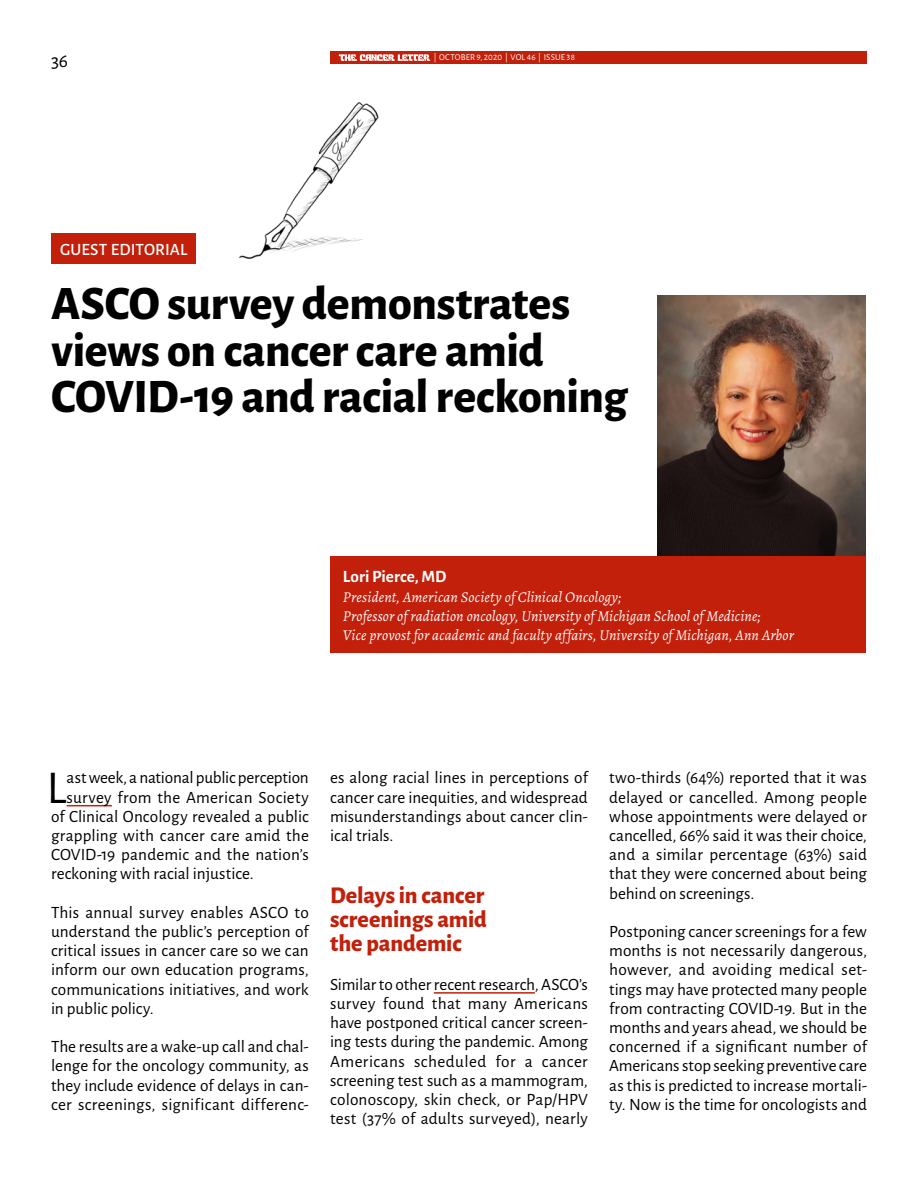
<style>
.page{position:relative;width:918px;height:1188px;background:#fff}
.page>*{position:absolute;margin:0;border:0;box-sizing:border-box;transform-origin:0 0}
.Headline__Main_Artic{font:800 48px/46.5px "Alegreya Sans";letter-spacing:-.01em;color:#000}
.t1{font:47.25px "Alegreya Sans";color:#000}
.SubHeads{font:800 24px/24px "Alegreya Sans";letter-spacing:-.005em;color:#c2200b;text-align:justify}
.t2{font:19.5px "Alegreya Sans";color:#000}
.t3{font:17.25px/19.2px "Alegreya Sans";letter-spacing:.005em;color:#000;text-align:justify}
.Section_Titles{font:500 17.25px "Alegreya Sans";letter-spacing:.005em;color:#fff}
.t4{font:700 17.25px "Alegreya Sans";color:#fff}
.t5{font:italic 15px "Alegreya";letter-spacing:.005em;color:#fff}
.t6{font:9px "Alegreya Sans";letter-spacing:.015em;color:#fff}
</style>
<div class="page">
<div style="left:330px;top:51px;width:537px;height:13px;background:#c2200b"></div>
<svg style="left:339px;top:54px;width:91px;height:7px"></svg>
<hr style="left:434px;top:992px;width:101px;height:2px;background:#c2200b">
<div style="left:51px;top:233px;width:145px;height:31px;background:#c2200b"></div>
<hr style="left:67px;top:805px;width:45px;height:1px;background:#c2200b">
<img style="left:239px;top:102px;width:140px;height:157px">
<img style="left:658px;top:295px;width:208px;height:261px">
<div style="left:330px;top:556px;width:536px;height:97px;background:#c2200b"></div>
<p class="t2" style="left:51px;top:47px;width:19px">36</p>
<p class="t6" style="left:434px;top:51px;width:143px">| OCTOBER 9, 2020 | VOL 46 | ISSUE 38</p>
<p class="Section_Titles" style="left:60px;top:238px;width:129px">GUEST EDITORIAL</p>
<p class="Headline__Main_Artic" style="left:51px;top:277px;width:578px">ASCO survey demonstrates views on cancer care amid<br>COVID-19 and racial reckoning</p>
<p class="t4" style="left:343px;top:564px;width:105px">Lori Pierce, MD</p>
<p class="t5" style="left:343px;top:587px;width:280px">President, American Society of Clinical Oncology;</p>
<p class="t5" style="left:343px;top:607px;width:420px">Professor of radiation oncology, University of Michigan School of Medicine;</p>
<p class="t5" style="left:343px;top:626px;width:453px">Vice provost for academic and faculty affairs, University of Michigan, Ann Arbor</p>
<p class="t1" style="left:47px;top:755px;width:21px">L</p>
<p class="t3" style="left:67px;top:767px;width:244px">ast week, a national public perception</p>
<p class="t3" style="left:67px;top:787px;width:244px">survey from the American Society</p>
<p class="t3" style="left:51px;top:806px;width:259px">of Clinical Oncology revealed a public</p>
<p class="t3" style="left:51px;top:825px;width:259px">grappling with cancer care amid the</p>
<p class="t3" style="left:51px;top:844px;width:259px">COVID-19 pandemic and the nation’s</p>
<p class="t3" style="left:51px;top:863px;width:204px">reckoning with racial injustice.</p>
<p class="t3" style="left:51px;top:902px;width:259px">This annual survey enables ASCO to understand the public’s perception of critical issues in cancer care so we can inform our own education programs, communications initiatives, and work in public policy.</p>
<p class="t3" style="left:51px;top:1036px;width:259px">The results are a wake-up call and chal&shy;lenge for the oncology community, as they include evidence of delays in can&shy;cer screenings, significant differenc-</p>
<p class="t3" style="left:330px;top:767px;width:259px">es along racial lines in perceptions of cancer care inequities, and widespread misunderstandings about cancer clin&shy;ical trials.</p>
<p class="SubHeads" style="left:330px;top:882px;width:158px">Delays in cancer screenings amid the pandemic</p>
<p class="t3" style="left:330px;top:974px;width:259px">Similar to other recent research, ASCO’s survey found that many Americans have postponed critical cancer screen&shy;ing tests during the pandemic. Among Americans scheduled for a cancer screening test such as a mammogram, colonoscopy, skin check, or Pap/HPV test (37% of adults surveyed), nearly</p>
<p class="t3" style="left:609px;top:767px;width:259px">two-thirds (64%) reported that it was delayed or cancelled. Among people whose appointments were delayed or cancelled, 66% said it was their choice, and a similar percentage (63%) said that they were concerned about being behind on screenings.</p>
<p class="t3" style="left:609px;top:921px;width:259px">Postponing cancer screenings for a few months is not necessarily dangerous, however, and avoiding medical set&shy;tings may have protected many people from contracting COVID-19. But in the months and years ahead, we should be concerned if a significant number of Americans stop seeking preventive care as this is predicted to increase mortali&shy;ty. Now is the time for oncologists and</p>
</div>
